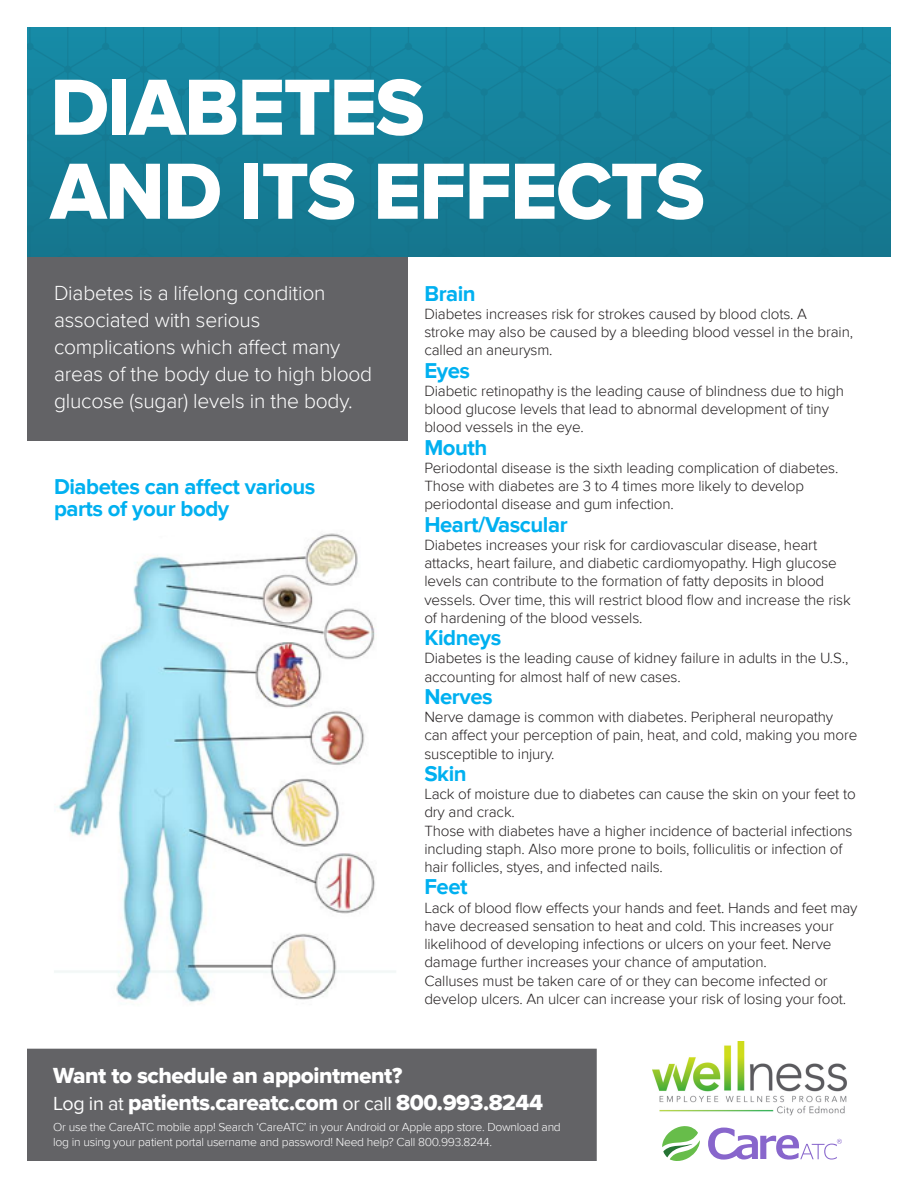
<style>
.page{position:relative;width:918px;height:1188px;background:#fff}
.page>*{position:absolute;margin:0;border:0;box-sizing:border-box;transform-origin:0 0}
.t1{font:82.5px/84px "Proxima Nova Extrabld";letter-spacing:-.02em;color:#fff}
.t2{font:22.5px "Proxima Nova Extrabld";letter-spacing:-.02em;color:#fff}
.SubSubHead{font:700 22.2px/22.2px "Proxima Nova";letter-spacing:-.02em;color:#00b0f0}
.No_Spacing{font:300 21px/27px "Proxima Nova";letter-spacing:-.01em;color:#fff}
.No_Spacing-2{font:300 15.3px/18.3px "Proxima Nova";letter-spacing:-.01em;color:#231f20}
.t3{font:300 12px/14.4px "Proxima Nova";letter-spacing:-.02em;color:#fff}
.s1{font-family:"Proxima Nova";font-size:19.5px}
</style>
<div class="page">
<div style="left:27px;top:256px;width:380px;height:185px;background:#636366"></div>
<img style="left:54px;top:533px;width:342px;height:470px">
<img style="left:27px;top:27px;width:864px;height:229px">
<div style="left:27px;top:1049px;width:570px;height:112px;background:#636366"></div>
<img style="left:652px;top:1042px;width:195px;height:73px">
<svg style="left:662px;top:1126px;width:38px;height:35px"></svg>
<svg style="left:708px;top:1128px;width:134px;height:32px"></svg>
<p class="t1" style="left:50px;top:67px;width:656px">DIABETES<br>AND ITS EFFECTS</p>
<p class="No_Spacing" style="left:54px;top:279px;width:320px">Diabetes is a lifelong condition associated with serious complications which affect many areas of the body due to high blood glucose (sugar) levels in the body.</p>
<p class="SubSubHead" style="left:54px;top:476px;width:263px">Diabetes can affect various parts of your body</p>
<p class="SubSubHead" style="left:424px;top:283px;width:53px">Brain</p>
<p class="No_Spacing-2" style="left:424px;top:305px;width:430px">Diabetes increases risk for strokes caused by blood clots. A<br>stroke may also be caused by a bleeding blood vessel in the brain, called an aneurysm.</p>
<p class="SubSubHead" style="left:424px;top:360px;width:47px">Eyes</p>
<p class="No_Spacing-2" style="left:424px;top:382px;width:421px">Diabetic retinopathy is the leading cause of blindness due to high blood glucose levels that lead to abnormal development of tiny blood vessels in the eye.</p>
<p class="SubSubHead" style="left:424px;top:437px;width:65px">Mouth</p>
<p class="No_Spacing-2" style="left:424px;top:459px;width:416px">Periodontal disease is the sixth leading complication of diabetes.<br>Those with diabetes are 3 to 4 times more likely to develop periodontal disease and gum infection.</p>
<p class="SubSubHead" style="left:424px;top:514px;width:145px">Heart/Vascular</p>
<p class="No_Spacing-2" style="left:424px;top:536px;width:428px">Diabetes increases your risk for cardiovascular disease, heart attacks, heart failure, and diabetic cardiomyopathy. High glucose levels can contribute to the formation of fatty deposits in blood vessels. Over time, this will restrict blood flow and increase the risk of hardening of the blood vessels.</p>
<p class="SubSubHead" style="left:424px;top:627px;width:79px">Kidneys</p>
<p class="No_Spacing-2" style="left:424px;top:649px;width:425px">Diabetes is the leading cause of kidney failure in adults in the U.S., accounting for almost half of new cases.</p>
<p class="SubSubHead" style="left:424px;top:686px;width:70px">Nerves</p>
<p class="No_Spacing-2" style="left:424px;top:708px;width:434px">Nerve damage is common with diabetes. Peripheral neuropathy can affect your perception of pain, heat, and cold, making you more susceptible to injury.</p>
<p class="SubSubHead" style="left:424px;top:763px;width:44px">Skin</p>
<p class="No_Spacing-2" style="left:424px;top:785px;width:433px">Lack of moisture due to diabetes can cause the skin on your feet to dry and crack.</p>
<p class="No_Spacing-2" style="left:424px;top:822px;width:430px">Those with diabetes have a higher incidence of bacterial infections including staph. Also more prone to boils, folliculitis or infection of hair follicles, styes, and infected nails.</p>
<p class="SubSubHead" style="left:424px;top:876px;width:45px">Feet</p>
<p class="No_Spacing-2" style="left:424px;top:899px;width:435px">Lack of blood flow effects your hands and feet. Hands and feet may have decreased sensation to heat and cold. This increases your likelihood of developing infections or ulcers on your feet. Nerve damage further increases your chance of amputation.</p>
<p class="No_Spacing-2" style="left:424px;top:972px;width:423px">Calluses must be taken care of or they can become infected or develop ulcers. An ulcer can increase your risk of losing your foot.</p>
<p class="t2" style="left:53px;top:1063px;width:351px">Want to schedule an appointment?</p>
<p class="t2" style="left:53px;top:1090px;width:491px"><span class="s1">Log in at</span> patients.careatc.com <span class="s1">or call</span> 800.993.8244</p>
<p class="t3" style="left:53px;top:1120px;width:509px">Or use the CareATC mobile app! Search ‘CareATC’ in your Android or Apple app store. Download and log in using your patient portal username and password! Need help? Call 800.993.8244.</p>
</div>
